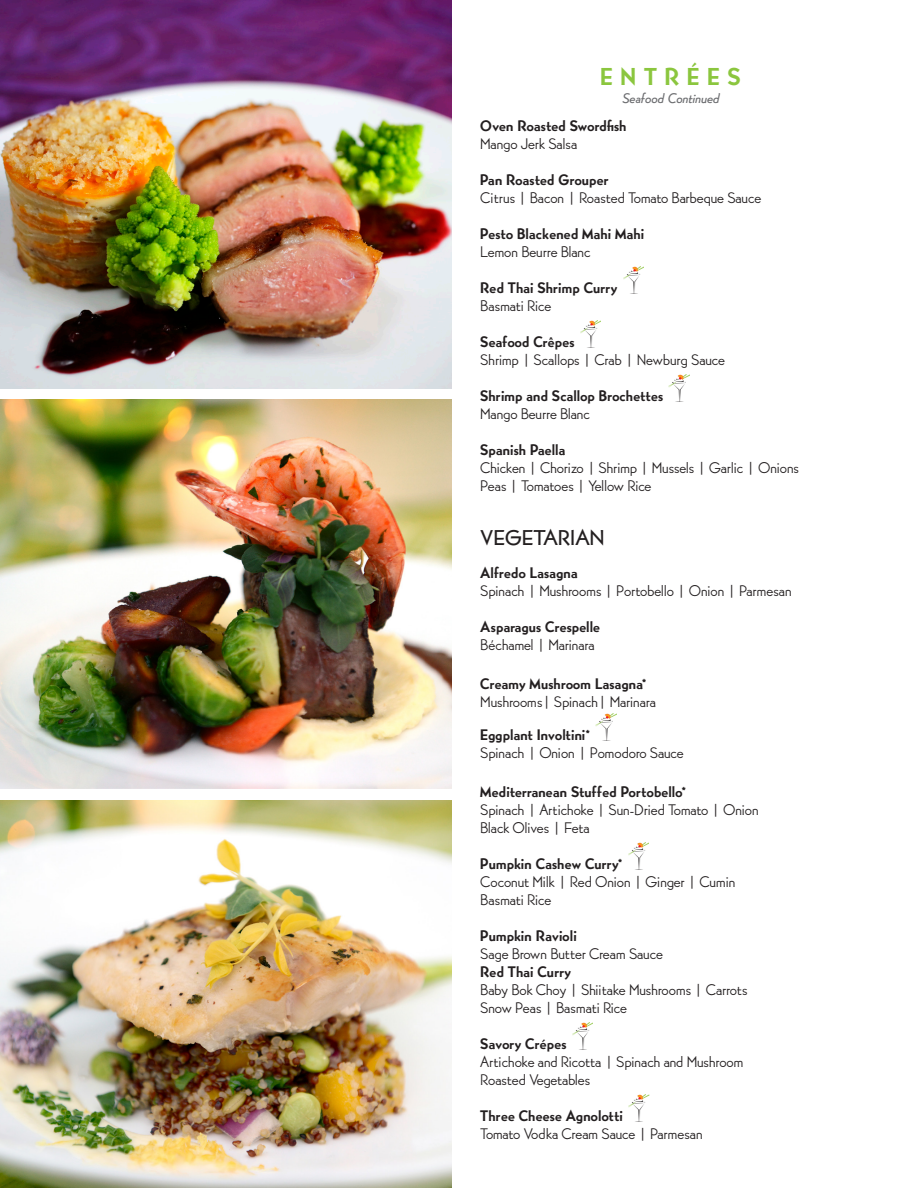
<style>
.page{position:relative;width:918px;height:1188px;background:#fff}
.page>*{position:absolute;margin:0;border:0;box-sizing:border-box;transform-origin:0 0}
.t1{font:800 24px "Bernhard Gothic SGOT Std";letter-spacing:.3em;color:#8bc63e}
.t2{font:500 21px "Bernhard Gothic SGOT Std";color:#231f20}
.t3{font:15px "Bernhard Gothic SGOT Std";letter-spacing:-.02em;color:#231f20}
.t4{font:800 15px "Bernhard Gothic SGOT Std";color:#231f20}
.t5{font:italic 500 13.5px "Bernhard Gothic SGOT Std";letter-spacing:-.01em;color:#6c6d70}
</style>
<div class="page">
<img style="left:623px;top:266px;width:20px;height:27px">
<img style="left:580px;top:320px;width:21px;height:27px">
<img style="left:668px;top:374px;width:21px;height:27px">
<img style="left:595px;top:713px;width:21px;height:27px">
<img style="left:628px;top:842px;width:21px;height:27px">
<img style="left:572px;top:1022px;width:20px;height:27px">
<img style="left:628px;top:1094px;width:21px;height:27px">
<img style="left:0;top:0;width:451px;height:389px">
<img style="left:0;top:800px;width:451px;height:388px">
<img style="left:0;top:400px;width:451px;height:389px">
<p class="t1" style="left:600px;top:61px;width:142px">ENTRÉES</p>
<p class="t5" style="left:621px;top:89px;width:100px">Seafood Continued</p>
<p class="t4" style="left:480px;top:116px;width:148px">Oven Roasted Swordfish</p>
<p class="t3" style="left:480px;top:134px;width:98px">Mango Jerk Salsa</p>
<p class="t4" style="left:480px;top:170px;width:130px">Pan Roasted Grouper</p>
<p class="t3" style="left:480px;top:188px;width:283px">Citrus | Bacon | Roasted Tomato Barbeque Sauce</p>
<p class="t4" style="left:480px;top:224px;width:166px">Pesto Blackened Mahi Mahi</p>
<p class="t3" style="left:480px;top:242px;width:112px">Lemon Beurre Blanc</p>
<p class="t4" style="left:480px;top:278px;width:139px">Red Thai Shrimp Curry</p>
<p class="t3" style="left:480px;top:296px;width:72px">Basmati Rice</p>
<p class="t4" style="left:480px;top:332px;width:96px">Seafood Crêpes</p>
<p class="t3" style="left:480px;top:350px;width:246px">Shrimp | Scallops | Crab | Newburg Sauce</p>
<p class="t4" style="left:480px;top:386px;width:184px">Shrimp and Scallop Brochettes</p>
<p class="t3" style="left:480px;top:404px;width:111px">Mango Beurre Blanc</p>
<p class="t4" style="left:480px;top:440px;width:87px">Spanish Paella</p>
<p class="t3" style="left:480px;top:458px;width:320px">Chicken | Chorizo | Shrimp | Mussels | Garlic | Onions</p>
<p class="t3" style="left:480px;top:476px;width:173px">Peas | Tomatoes | Yellow Rice</p>
<p class="t2" style="left:480px;top:523px;width:126px">VEGETARIAN</p>
<p class="t4" style="left:480px;top:563px;width:99px">Alfredo Lasagna</p>
<p class="t3" style="left:480px;top:581px;width:313px">Spinach | Mushrooms | Portobello | Onion | Parmesan</p>
<p class="t4" style="left:480px;top:617px;width:122px">Asparagus Crespelle</p>
<p class="t3" style="left:480px;top:635px;width:116px">Béchamel | Marinara</p>
<p class="t4" style="left:480px;top:674px;width:168px">Creamy Mushroom Lasagna*</p>
<p class="t3" style="left:480px;top:692px;width:177px">Mushrooms| Spinach| Marinara</p>
<p class="t4" style="left:480px;top:725px;width:112px">Eggplant Involtini*</p>
<p class="t3" style="left:480px;top:743px;width:205px">Spinach | Onion | Pomodoro Sauce</p>
<p class="t4" style="left:480px;top:782px;width:207px">Mediterranean Stuffed Portobello*</p>
<p class="t3" style="left:480px;top:800px;width:280px">Spinach | Artichoke | Sun-Dried Tomato | Onion</p>
<p class="t3" style="left:480px;top:818px;width:111px">Black Olives | Feta</p>
<p class="t4" style="left:480px;top:854px;width:144px">Pumpkin Cashew Curry*</p>
<p class="t3" style="left:480px;top:872px;width:257px">Coconut Milk | Red Onion | Ginger | Cumin</p>
<p class="t3" style="left:480px;top:890px;width:72px">Basmati Rice</p>
<p class="t4" style="left:480px;top:926px;width:98px">Pumpkin Ravioli</p>
<p class="t3" style="left:480px;top:944px;width:184px">Sage Brown Butter Cream Sauce</p>
<p class="t4" style="left:480px;top:962px;width:92px">Red Thai Curry</p>
<p class="t3" style="left:480px;top:980px;width:269px">Baby Bok Choy | Shiitake Mushrooms | Carrots</p>
<p class="t3" style="left:480px;top:998px;width:148px">Snow Peas | Basmati Rice</p>
<p class="t4" style="left:480px;top:1034px;width:88px">Savory Crépes</p>
<p class="t3" style="left:480px;top:1052px;width:265px">Artichoke and Ricotta | Spinach and Mushroom</p>
<p class="t3" style="left:480px;top:1070px;width:111px">Roasted Vegetables</p>
<p class="t4" style="left:480px;top:1106px;width:144px">Three Cheese Agnolotti</p>
<p class="t3" style="left:480px;top:1124px;width:224px">Tomato Vodka Cream Sauce | Parmesan</p>
</div>
